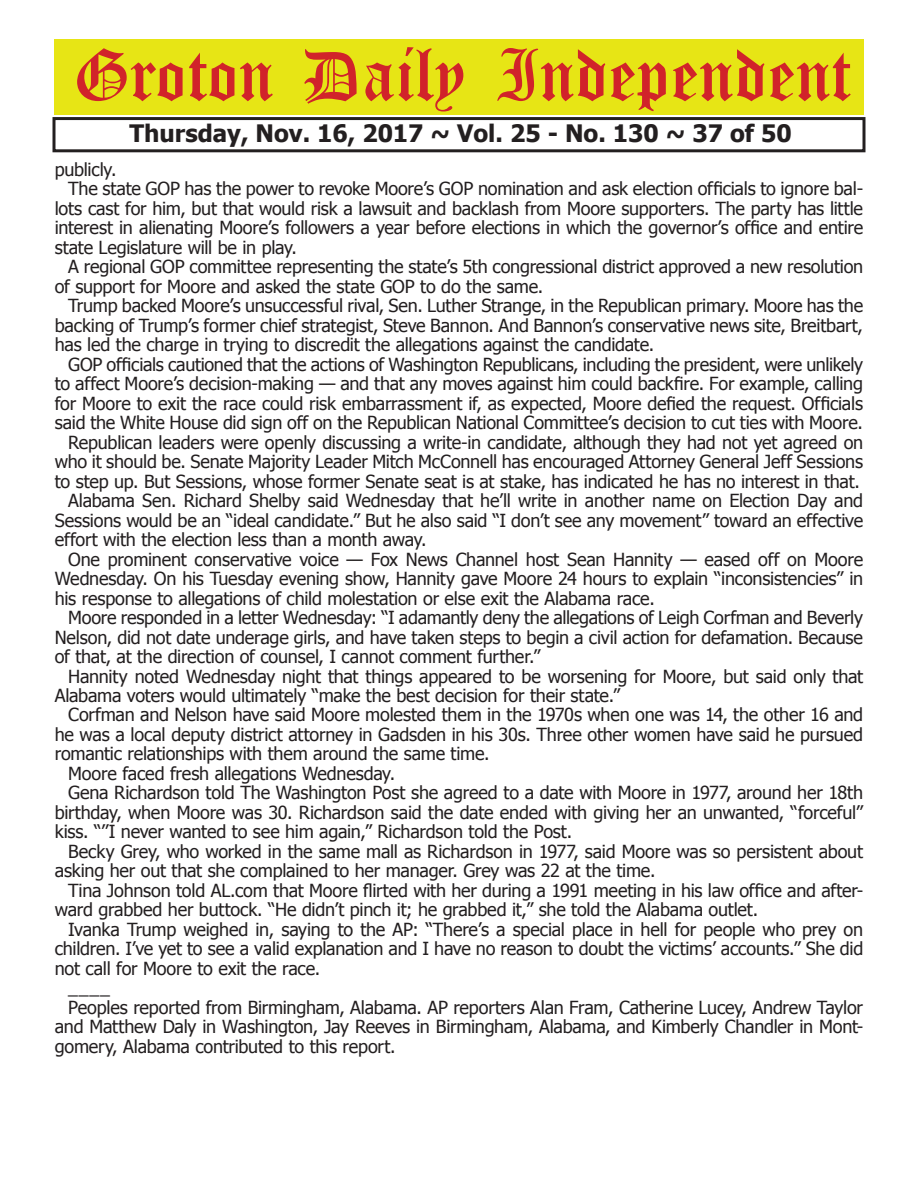
<style>
.page{position:relative;width:918px;height:1188px;background:#fff}
.page>*{position:absolute;margin:0;border:0;box-sizing:border-box;transform-origin:0 0}
.t1{font:54px "Old English Five";color:#d1232a}
.t2{font:700 24px "Tahoma";color:#231f20}
.t3{font:18px "Tahoma";letter-spacing:-.01em;color:#231f20}
</style>
<div class="page">
<div style="left:52px;top:117px;width:814px;height:35px;border:3px solid #231f20"></div>
<div style="left:54px;top:40px;width:810px;height:75px;background:#e7e515"></div>
<h1 class="t1" style="left:73px;top:50px;width:779px">Groton Daily Independent</h1>
<h2 class="t2" style="left:130px;top:116px;width:664px">Thursday, Nov. 16, 2017 ~ Vol. 25 - No. 130 ~ 37 of 50</h2>
<p class="t3" style="left:55px;top:157px;width:63px">publicly.</p>
<p class="t3" style="left:68px;top:177px;width:796px">The state GOP has the power to revoke Moore’s GOP nomination and ask election officials to ignore bal-</p>
<p class="t3" style="left:55px;top:196px;width:810px">lots cast for him, but that would risk a lawsuit and backlash from Moore supporters. The party has little</p>
<p class="t3" style="left:55px;top:216px;width:810px">interest in alienating Moore’s followers a year before elections in which the governor’s office and entire</p>
<p class="t3" style="left:55px;top:235px;width:244px">state Legislature will be in play.</p>
<p class="t3" style="left:68px;top:255px;width:797px">A regional GOP committee representing the state’s 5th congressional district approved a new resolution</p>
<p class="t3" style="left:55px;top:274px;width:490px">of support for Moore and asked the state GOP to do the same.</p>
<p class="t3" style="left:68px;top:294px;width:796px">Trump backed Moore’s unsuccessful rival, Sen. Luther Strange, in the Republican primary. Moore has the</p>
<p class="t3" style="left:55px;top:313px;width:810px">backing of Trump’s former chief strategist, Steve Bannon. And Bannon’s conservative news site, Breitbart,</p>
<p class="t3" style="left:55px;top:332px;width:601px">has led the charge in trying to discredit the allegations against the candidate.</p>
<p class="t3" style="left:68px;top:352px;width:796px">GOP officials cautioned that the actions of Washington Republicans, including the president, were unlikely</p>
<p class="t3" style="left:55px;top:371px;width:810px">to affect Moore’s decision-making — and that any moves against him could backfire. For example, calling</p>
<p class="t3" style="left:55px;top:391px;width:810px">for Moore to exit the race could risk embarrassment if, as expected, Moore defied the request. Officials</p>
<p class="t3" style="left:55px;top:410px;width:810px">said the White House did sign off on the Republican National Committee’s decision to cut ties with Moore.</p>
<p class="t3" style="left:68px;top:430px;width:797px">Republican leaders were openly discussing a write-in candidate, although they had not yet agreed on</p>
<p class="t3" style="left:55px;top:449px;width:810px">who it should be. Senate Majority Leader Mitch McConnell has encouraged Attorney General Jeff Sessions</p>
<p class="t3" style="left:55px;top:469px;width:807px">to step up. But Sessions, whose former Senate seat is at stake, has indicated he has no interest in that.</p>
<p class="t3" style="left:68px;top:488px;width:796px">Alabama Sen. Richard Shelby said Wednesday that he’ll write in another name on Election Day and</p>
<p class="t3" style="left:55px;top:508px;width:810px">Sessions would be an “ideal candidate.” But he also said “I don’t see any movement” toward an effective</p>
<p class="t3" style="left:55px;top:527px;width:373px">effort with the election less than a month away.</p>
<p class="t3" style="left:68px;top:547px;width:796px">One prominent conservative voice — Fox News Channel host Sean Hannity — eased off on Moore</p>
<p class="t3" style="left:55px;top:566px;width:810px">Wednesday. On his Tuesday evening show, Hannity gave Moore 24 hours to explain “inconsistencies” in</p>
<p class="t3" style="left:55px;top:586px;width:602px">his response to allegations of child molestation or else exit the Alabama race.</p>
<p class="t3" style="left:68px;top:605px;width:796px">Moore responded in a letter Wednesday: “I adamantly deny the allegations of Leigh Corfman and Beverly</p>
<p class="t3" style="left:55px;top:625px;width:810px">Nelson, did not date underage girls, and have taken steps to begin a civil action for defamation. Because</p>
<p class="t3" style="left:55px;top:644px;width:487px">of that, at the direction of counsel, I cannot comment further.”</p>
<p class="t3" style="left:68px;top:664px;width:797px">Hannity noted Wednesday night that things appeared to be worsening for Moore, but said only that</p>
<p class="t3" style="left:55px;top:683px;width:567px">Alabama voters would ultimately “make the best decision for their state.”</p>
<p class="t3" style="left:68px;top:703px;width:797px">Corfman and Nelson have said Moore molested them in the 1970s when one was 14, the other 16 and</p>
<p class="t3" style="left:55px;top:722px;width:810px">he was a local deputy district attorney in Gadsden in his 30s. Three other women have said he pursued</p>
<p class="t3" style="left:55px;top:742px;width:436px">romantic relationships with them around the same time.</p>
<p class="t3" style="left:68px;top:761px;width:328px">Moore faced fresh allegations Wednesday.</p>
<p class="t3" style="left:68px;top:781px;width:796px">Gena Richardson told The Washington Post she agreed to a date with Moore in 1977, around her 18th</p>
<p class="t3" style="left:55px;top:800px;width:810px">birthday, when Moore was 30. Richardson said the date ended with giving her an unwanted, “forceful”</p>
<p class="t3" style="left:55px;top:820px;width:519px">kiss. “’’I never wanted to see him again,” Richardson told the Post.</p>
<p class="t3" style="left:68px;top:839px;width:796px">Becky Grey, who worked in the same mall as Richardson in 1977, said Moore was so persistent about</p>
<p class="t3" style="left:55px;top:859px;width:602px">asking her out that she complained to her manager. Grey was 22 at the time.</p>
<p class="t3" style="left:68px;top:878px;width:796px">Tina Johnson told AL.com that Moore flirted with her during a 1991 meeting in his law office and after-</p>
<p class="t3" style="left:55px;top:898px;width:705px">ward grabbed her buttock. “He didn’t pinch it; he grabbed it,” she told the Alabama outlet.</p>
<p class="t3" style="left:68px;top:917px;width:796px">Ivanka Trump weighed in, saying to the AP: “There’s a special place in hell for people who prey on</p>
<p class="t3" style="left:55px;top:937px;width:810px">children. I’ve yet to see a valid explanation and I have no reason to doubt the victims’ accounts.” She did</p>
<p class="t3" style="left:55px;top:956px;width:267px">not call for Moore to exit the race.</p>
<p class="t3" style="left:68px;top:976px;width:43px">____</p>
<p class="t3" style="left:68px;top:995px;width:796px">Peoples reported from Birmingham, Alabama. AP reporters Alan Fram, Catherine Lucey, Andrew Taylor</p>
<p class="t3" style="left:55px;top:1015px;width:810px">and Matthew Daly in Washington, Jay Reeves in Birmingham, Alabama, and Kimberly Chandler in Mont-</p>
<p class="t3" style="left:55px;top:1034px;width:342px">gomery, Alabama contributed to this report.</p>
</div>
